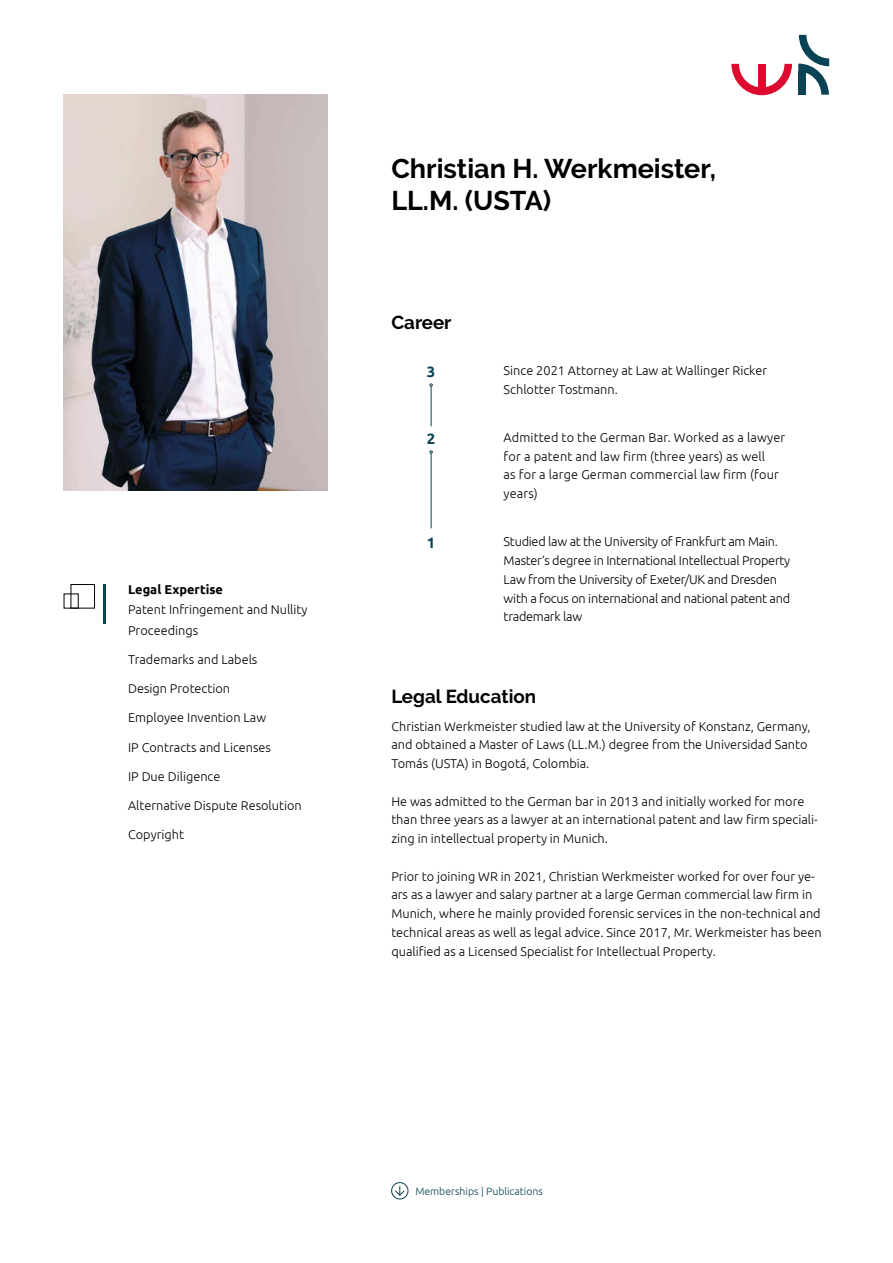
<style>
.page{position:relative;width:893px;height:1263px;background:#fff}
.page>*{position:absolute;margin:0;border:0;box-sizing:border-box;transform-origin:0 0}
.t1{font:700 27px/32.4px "Raleway";color:#000}
.t2{font:700 18.75px "Raleway";color:#000}
.t3{font:700 15px "Ubuntu";color:#0a4353}
.t4{font:300 12.75px/18.8px "Ubuntu";color:#000}
.t5{font:300 12.75px/18.8px "Ubuntu";letter-spacing:-.02em;color:#000}
.t6{font:700 12.75px "Ubuntu";color:#000}
.t7{font:300 10.5px "Ubuntu";color:#0a4353}
</style>
<div class="page">
<svg style="left:731px;top:64px;width:61px;height:31px"></svg>
<div style="left:758px;top:64px;width:8px;height:31px;background:#dd0b2f"></div>
<svg style="left:798px;top:35px;width:31px;height:60px"></svg>
<hr style="left:431px;top:386px;width:1px;height:40px;background:#0a4353">
<hr style="left:431px;top:453px;width:1px;height:75px;background:#0a4353">
<div style="left:391px;top:1182px;width:17px;height:17px;border:1px solid #0a4353;border-radius:50%"></div>
<svg style="left:395px;top:1186px;width:10px;height:10px"></svg>
<div style="left:71px;top:584px;width:24px;height:24px;border:1px solid #000"></div>
<hr style="left:103px;top:584px;width:3px;height:40px;background:#0a4353">
<img style="left:64px;top:95px;width:263px;height:395px">
<p class="t6" style="left:128px;top:582px;width:96px">Legal Expertise</p>
<p class="t4" style="left:128px;top:599px;width:181px;line-height:20.2px">Patent Infringement and Nullity<br>Proceedings</p>
<p class="t4" style="left:128px;top:650px;width:131px">Trademarks and Labels</p>
<p class="t4" style="left:128px;top:679px;width:104px">Design Protection</p>
<p class="t4" style="left:128px;top:708px;width:140px">Employee Invention Law</p>
<p class="t4" style="left:128px;top:737px;width:144px">IP Contracts and Licenses</p>
<p class="t4" style="left:128px;top:767px;width:94px">IP Due Diligence</p>
<p class="t4" style="left:128px;top:796px;width:175px">Alternative Dispute Resolution</p>
<p class="t4" style="left:128px;top:825px;width:57px">Copyright</p>
<h1 class="t1" style="left:391px;top:152px;width:326px">Christian H. Werkmeister,<br>LL.M. (USTA)</h1>
<h2 class="t2" style="left:391px;top:312px;width:62px">Career</h2>
<p class="t3" style="left:427px;top:362px;width:10px">3</p>
<p class="t3" style="left:427px;top:429px;width:10px">2</p>
<p class="t3" style="left:427px;top:534px;width:10px">1</p>
<p class="t4" style="left:504px;top:361px;width:265px">Since 2021 Attorney at Law at Wallinger Ricker<br>Schlotter Tostmann.</p>
<p class="t4" style="left:504px;top:428px;width:283px">Admitted to the German Bar. Worked as a lawyer for a patent and law firm (three years) as well<br>as for a large German commercial law firm (four years)</p>
<p class="t5" style="left:504px;top:532px;width:288px">Studied law at the University of Frankfurt am Main.<br>Master‘s degree in International Intellectual Property Law from the University of Exeter/UK and Dresden with a focus on international and national patent and trademark law</p>
<h2 class="t2" style="left:391px;top:685px;width:146px">Legal Education</h2>
<p class="t4" style="left:391px;top:716px;width:421px">Christian Werkmeister studied law at the University of Konstanz, Germany, and obtained a Master of Laws (LL.M.) degree from the Universidad Santo<br>Tomás (USTA) in Bogotá, Colombia.</p>
<p class="t4" style="left:391px;top:791px;width:428px">He was admitted to the German bar in 2013 and initially worked for more than three years as a lawyer at an international patent and law firm speciali&shy;zing in intellectual property in Munich.</p>
<p class="t4" style="left:391px;top:866px;width:432px">Prior to joining WR in 2021, Christian Werkmeister worked for over four ye&shy;ars as a lawyer and salary partner at a large German commercial law firm in Munich, where he mainly provided forensic services in the non-technical and technical areas as well as legal advice. Since 2017, Mr. Werkmeister has been qualified as a Licensed Specialist for Intellectual Property.</p>
<p class="t7" style="left:415px;top:1185px;width:129px">Memberships | Publications</p>
</div>
